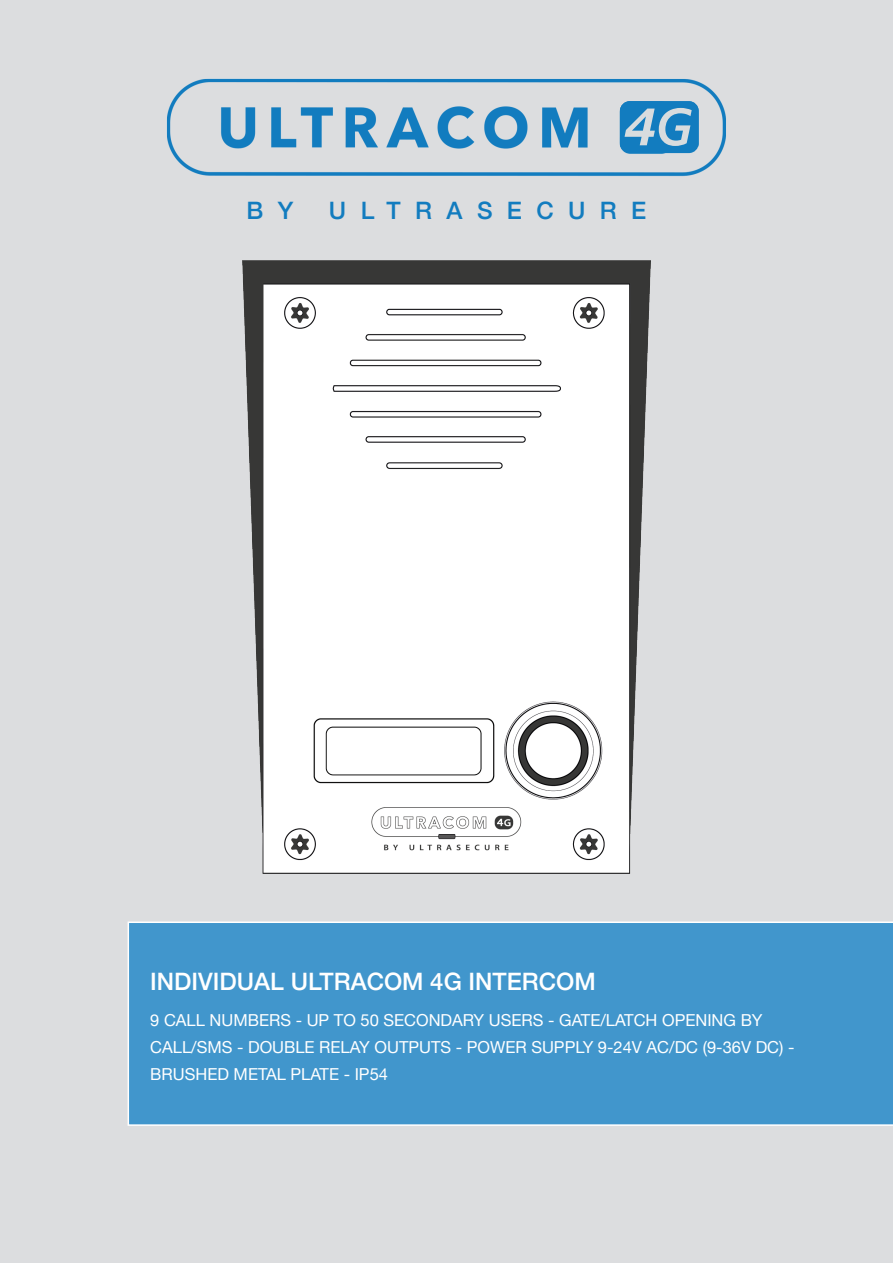
<style>
.page{position:relative;width:893px;height:1263px;background:#dcdddf}
.page>*{position:absolute;margin:0;border:0;box-sizing:border-box;transform-origin:0 0}
.t1{font:italic 700 52.5px "Helvetica Neue";color:#d8dcde}
.Titre_nom_du_produit{font:500 24px "Helvetica Neue";color:#fff}
.Sous-titre_nom_du_pr{font:500 24px "Helvetica Neue";letter-spacing:.6em;color:#127cbf}
.Sous-titre_nom_du_pr-2{font:16.5px/27px "Helvetica Neue";color:#fff}
.s1{font-family:"Segoe UI";font-weight:600}
</style>
<div class="page">
<div style="left:128px;top:921px;width:765px;height:205px;background:#4196cc"></div>
<img style="left:166px;top:78px;width:560px;height:99px">
<div style="left:620px;top:101px;width:79px;height:52px;background:#127cbf;border-radius:10px"></div>
<svg style="left:620px;top:101px;width:79px;height:46px"></svg>
<img style="left:242px;top:260px;width:409px;height:613px">
<p class="t1" style="left:626px;top:94px;width:67px">4<span class="s1">G</span></p>
<p class="Sous-titre_nom_du_pr" style="left:247px;top:191px;width:48px">B Y</p>
<p class="Sous-titre_nom_du_pr" style="left:329px;top:191px;width:319px">ULTRASECURE</p>
<p class="Titre_nom_du_produit" style="left:150px;top:962px;width:447px">INDIVIDUAL ULTRACOM 4G INTERCOM</p>
<p class="Sous-titre_nom_du_pr-2" style="left:150px;top:1006px;width:646px">9 CALL NUMBERS - UP TO 50 SECONDARY USERS - GATE/LATCH OPENING BY<br>CALL/SMS - DOUBLE RELAY OUTPUTS - POWER SUPPLY 9-24V AC/DC (9-36V DC) -<br>BRUSHED METAL PLATE - IP54</p>
</div>
